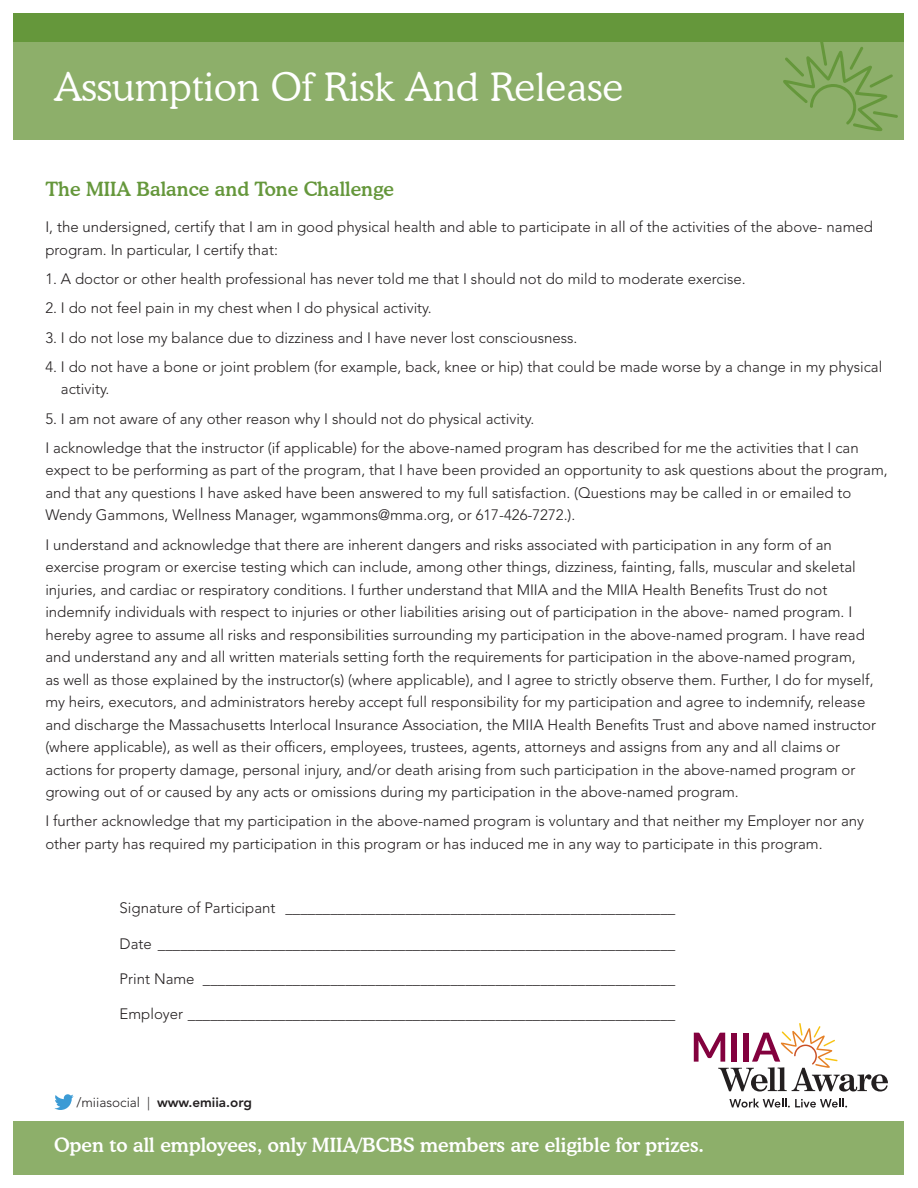
<style>
.page{position:relative;width:918px;height:1188px;background:#fff}
.page>*{position:absolute;margin:0;border:0;box-sizing:border-box;transform-origin:0 0}
.t1{font:300 39px "Cooper BT";letter-spacing:.01em;color:#fff}
.t2{font:500 19.5px "Cooper BT";color:#fff}
.New_Subs{font:500 19.5px "Cooper BT";color:#65973b}
.new_text{font:300 15px/22.5px "Avenir LT Std";color:#231f20}
.t3{font:800 13.5px "Avenir LT Std";color:#231f20}
.s1{font-weight:300}
</style>
<div class="page">
<svg style="left:54px;top:1094px;width:20px;height:16px"></svg>
<div style="left:14px;top:13px;width:890px;height:30px;background:#65973b"></div>
<div style="left:14px;top:43px;width:890px;height:97px;background:#8daf6a"></div>
<svg style="left:782px;top:42px;width:116px;height:89px"></svg>
<div style="left:14px;top:1121px;width:890px;height:53px;background:#8daf6a"></div>
<svg style="left:729px;top:1098px;width:118px;height:10px"></svg>
<svg style="left:694px;top:1023px;width:194px;height:69px"></svg>
<p class="t1" style="left:54px;top:63px;width:571px">Assumption Of Risk And Release</p>
<p class="New_Subs" style="left:45px;top:177px;width:350px">The MIIA Balance and Tone Challenge</p>
<p class="new_text" style="left:45px;top:216px;width:829px">I, the undersigned, certify that I am in good physical health and able to participate in all of the activities of the above- named program. In particular, I certify that:</p>
<p class="new_text" style="left:45px;top:268px;width:702px">1. A doctor or other health professional has never told me that I should not do mild to moderate exercise.</p>
<p class="new_text" style="left:45px;top:297px;width:388px">2. I do not feel pain in my chest when I do physical activity.</p>
<p class="new_text" style="left:45px;top:326px;width:534px">3. I do not lose my balance due to dizziness and I have never lost consciousness.</p>
<p class="new_text" style="left:61px;top:355px;width:823px;text-indent:-16px">4. I do not have a bone or joint problem (for example, back, knee or hip) that could be made worse by a change in my physical activity.</p>
<p class="new_text" style="left:45px;top:407px;width:491px">5. I am not aware of any other reason why I should not do physical activity.</p>
<p class="new_text" style="left:45px;top:436px;width:844px">I acknowledge that the instructor (if applicable) for the above-named program has described for me the activities that I can expect to be performing as part of the program, that I have been provided an opportunity to ask questions about the program, and that any questions I have asked have been answered to my full satisfaction. (Questions may be called in or emailed to Wendy Gammons, Wellness Manager, wgammons@mma.org, or 617-426-7272.).</p>
<p class="new_text" style="left:45px;top:533px;width:832px">I understand and acknowledge that there are inherent dangers and risks associated with participation in any form of an exercise program or exercise testing which can include, among other things, dizziness, fainting, falls, muscular and skeletal injuries, and cardiac or respiratory conditions. I further understand that MIIA and the MIIA Health Benefits Trust do not indemnify individuals with respect to injuries or other liabilities arising out of participation in the above- named program. I hereby agree to assume all risks and responsibilities surrounding my participation in the above-named program. I have read and understand any and all written materials setting forth the requirements for participation in the above-named program,<br>as well as those explained by the instructor(s) (where applicable), and I agree to strictly observe them. Further, I do for myself, my heirs, executors, and administrators hereby accept full responsibility for my participation and agree to indemnify, release and discharge the Massachusetts Interlocal Insurance Association, the MIIA Health Benefits Trust and above named instructor (where applicable), as well as their officers, employees, trustees, agents, attorneys and assigns from any and all claims or actions for property damage, personal injury, and/or death arising from such participation in the above-named program or growing out of or caused by any acts or omissions during my participation in the above-named program.</p>
<p class="new_text" style="left:45px;top:810px;width:820px">I further acknowledge that my participation in the above-named program is voluntary and that neither my Employer nor any other party has required my participation in this program or has induced me in any way to participate in this program.</p>
<p class="new_text" style="left:120px;top:897px;width:557px">Signature of Participant ____________________________________________________</p>
<p class="new_text" style="left:120px;top:932px;width:557px">Date _____________________________________________________________________</p>
<p class="new_text" style="left:120px;top:967px;width:557px">Print Name _______________________________________________________________</p>
<p class="new_text" style="left:120px;top:1003px;width:557px">Employer _________________________________________________________________</p>
<p class="t3" style="left:76px;top:1095px;width:177px"><span class="s1">/miiasocial |</span> www.emiia.org</p>
<p class="t2" style="left:54px;top:1133px;width:651px">Open to all employees, only MIIA/BCBS members are eligible for prizes.</p>
</div>
